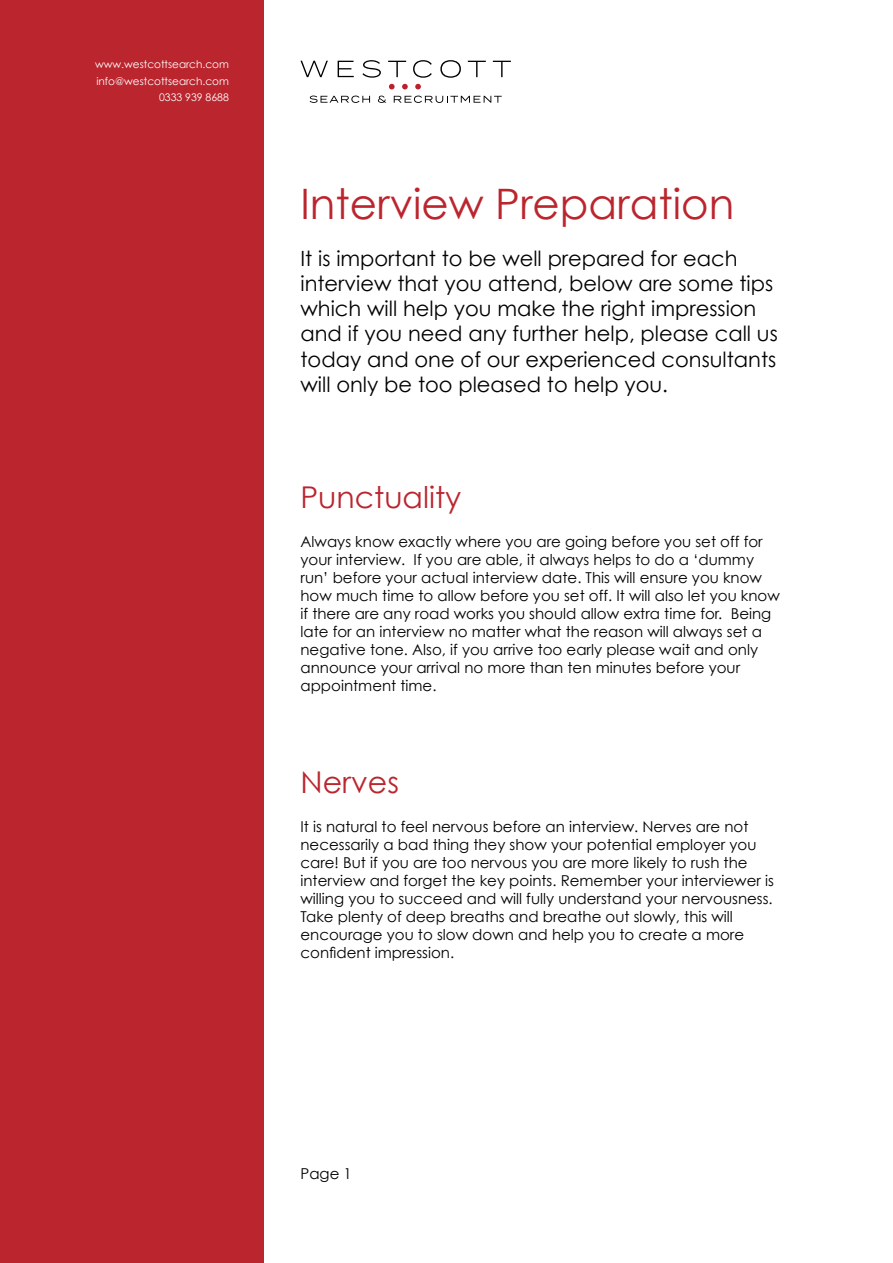
<style>
.page{position:relative;width:893px;height:1263px;background:#fff}
.page>*{position:absolute;margin:0;border:0;box-sizing:border-box;transform-origin:0 0}
.t1{font:42px "Century Gothic";color:#bb252e}
.t2{font:30px "Century Gothic";color:#bb252e}
.t3{font:21px/25.2px "Century Gothic";color:#000}
.t4{font:15px/18px "Century Gothic";color:#000}
.t5{font:10.5px/16.8px "Century Gothic";color:#fff;text-align:right}
</style>
<div class="page">
<div style="left:0;top:0;width:264px;height:1263px;background:#bb252e"></div>
<svg style="left:300px;top:61px;width:28px;height:16px"></svg>
<svg style="left:338px;top:61px;width:16px;height:16px"></svg>
<svg style="left:362px;top:60px;width:19px;height:18px"></svg>
<svg style="left:388px;top:61px;width:18px;height:16px"></svg>
<svg style="left:413px;top:60px;width:19px;height:18px"></svg>
<svg style="left:440px;top:60px;width:21px;height:18px"></svg>
<svg style="left:468px;top:61px;width:18px;height:16px"></svg>
<svg style="left:493px;top:61px;width:18px;height:16px"></svg>
<svg style="left:310px;top:96px;width:60px;height:7px"></svg>
<svg style="left:378px;top:96px;width:8px;height:7px"></svg>
<svg style="left:394px;top:96px;width:108px;height:7px"></svg>
<svg style="left:389px;top:84px;width:6px;height:5px"></svg>
<svg style="left:402px;top:84px;width:6px;height:5px"></svg>
<svg style="left:415px;top:84px;width:6px;height:5px"></svg>
<p class="t5" style="left:95px;top:55px;width:135px">www.westcottsearch.com info@westcottsearch.com<br>0333 939 8688</p>
<h1 class="t1" style="left:300px;top:179px;width:435px">Interview Preparation</h1>
<p class="t3" style="left:300px;top:245px;width:479px">It is important to be well prepared for each interview that you attend, below are some tips which will help you make the right impression and if you need any further help, please call us today and one of our experienced consultants will only be too pleased to help you.</p>
<h2 class="t2" style="left:300px;top:479px;width:162px">Punctuality</h2>
<p class="t4" style="left:300px;top:533px;width:481px">Always know exactly where you are going before you set off for your interview. If you are able, it always helps to do a ‘dummy run’ before your actual interview date. This will ensure you know how much time to allow before you set off. It will also let you know if there are any road works you should allow extra time for. Being late for an interview no matter what the reason will always set a negative tone. Also, if you arrive too early please wait and only announce your arrival no more than ten minutes before your appointment time.</p>
<h2 class="t2" style="left:300px;top:764px;width:100px">Nerves</h2>
<p class="t4" style="left:300px;top:818px;width:475px">It is natural to feel nervous before an interview. Nerves are not necessarily a bad thing they show your potential employer you care! But if you are too nervous you are more likely to rush the interview and forget the key points. Remember your interviewer is willing you to succeed and will fully understand your nervousness.<br>Take plenty of deep breaths and breathe out slowly, this will encourage you to slow down and help you to create a more confident impression.</p>
<p class="t4" style="left:300px;top:1164px;width:53px">Page 1</p>
</div>
